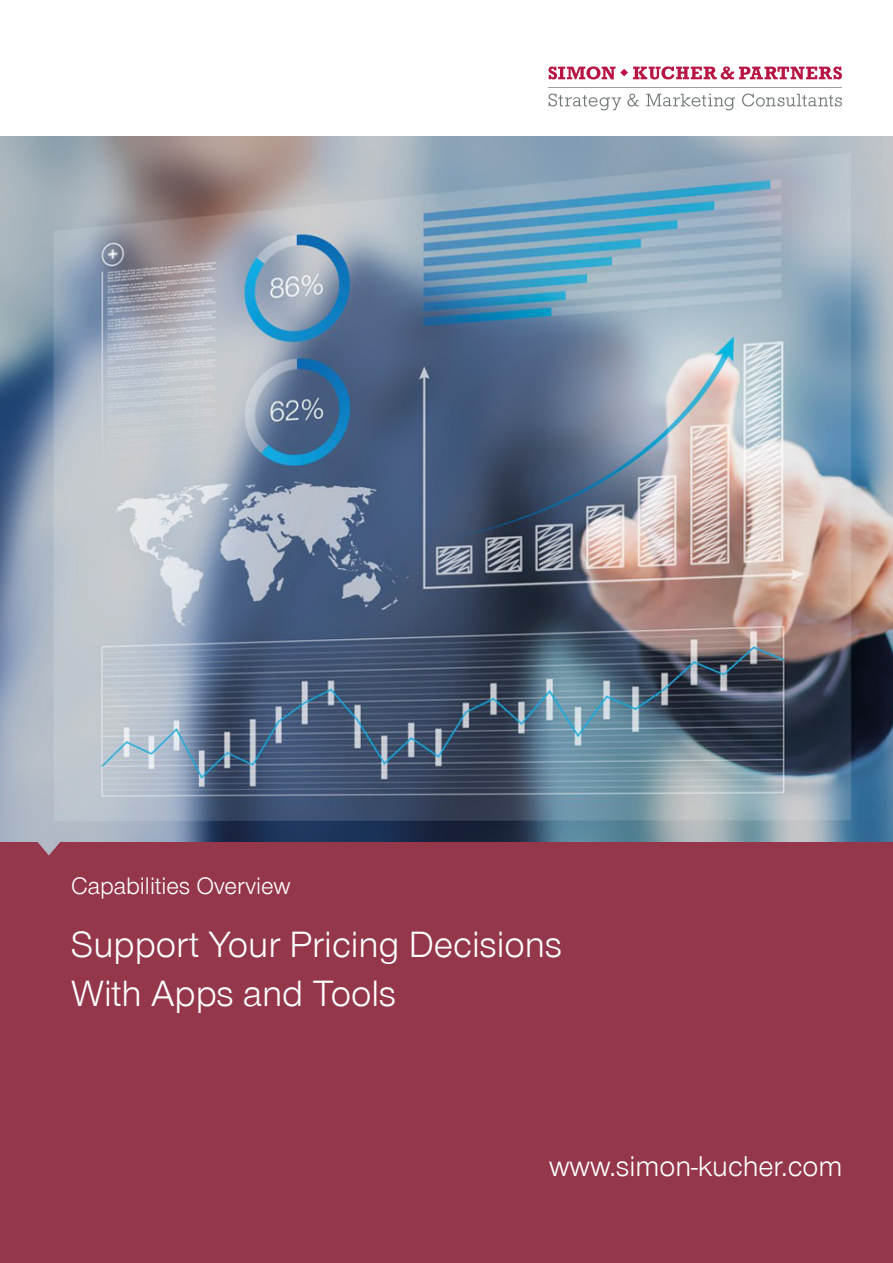
<style>
.page{position:relative;width:893px;height:1263px;background:#fff}
.page>*{position:absolute;margin:0;border:0;box-sizing:border-box;transform-origin:0 0}
.t1{font:34.5px/49.5px "Simon Kucher";color:#fff}
.t2{font:27px "Simon Kucher";color:#fff}
.t3{font:22.5px "Simon Kucher";color:#fff}
</style>
<div class="page">
<img style="left:0;top:136px;width:893px;height:706px">
<div style="left:0;top:842px;width:893px;height:421px;background:#95374b"></div>
<svg style="left:549px;top:94px;width:72px;height:16px"></svg>
<svg style="left:627px;top:94px;width:12px;height:12px"></svg>
<svg style="left:646px;top:94px;width:89px;height:16px"></svg>
<svg style="left:742px;top:94px;width:100px;height:13px"></svg>
<hr style="left:549px;top:87px;width:293px;height:1px;background:#9da0a0">
<svg style="left:548px;top:66px;width:294px;height:14px"></svg>
<p class="t3" style="left:71px;top:873px;width:221px">Capabilities Overview</p>
<p class="t1" style="left:71px;top:920px;width:492px">Support Your Pricing Decisions<br>With Apps and Tools</p>
<p class="t2" style="left:549px;top:1150px;width:295px">www.simon-kucher.com</p>
</div>
